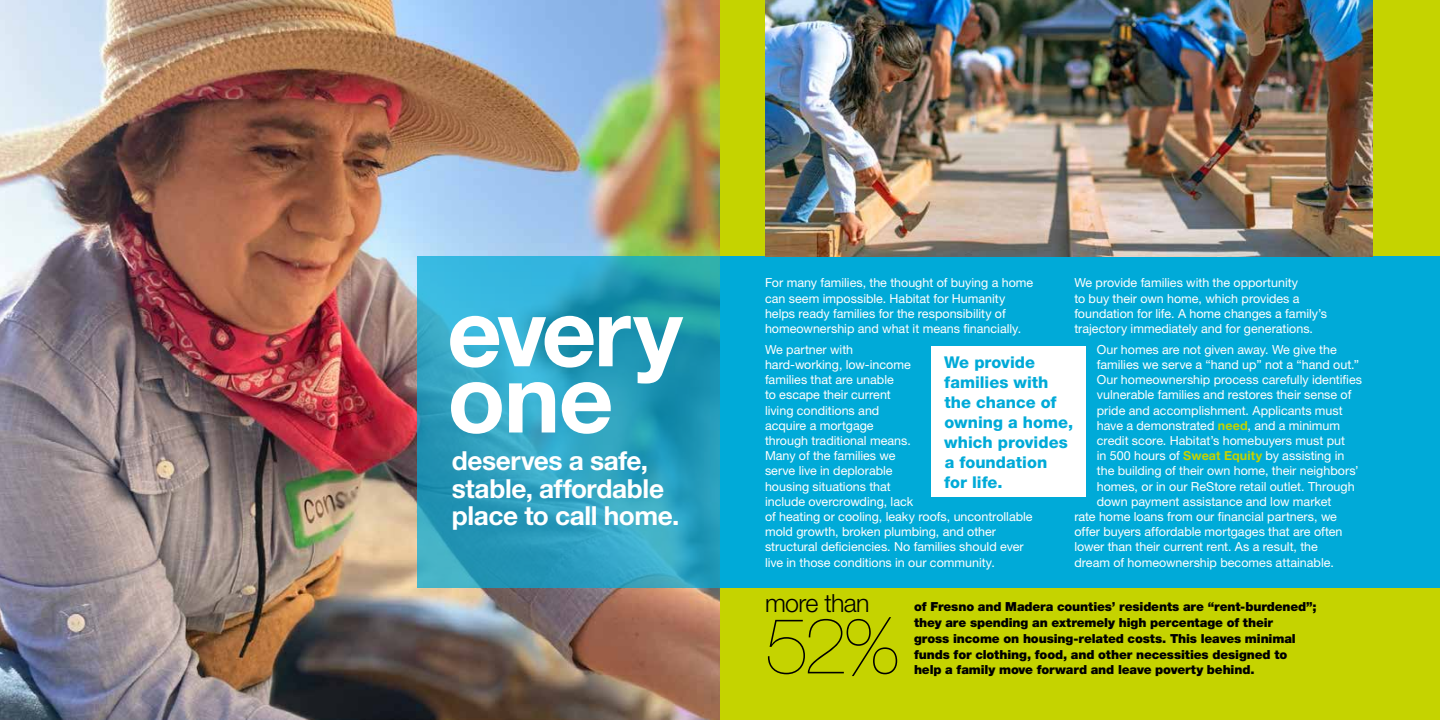
<style>
.page{position:relative;width:1440px;height:720px;background:#fff}
.page>*{position:absolute;margin:0;border:0;box-sizing:border-box;transform-origin:0 0}
.t1{font:700 95px "Helvetica Neue LT Pro";letter-spacing:-.02em;color:#fff}
.t2{font:200 78.75px "Helvetica Neue LT Pro";color:#000}
.t3{font:700 26.25px/27.5px "Helvetica Neue LT Pro";letter-spacing:-.015em;color:#fff}
.t4{font:300 25px "Helvetica Neue LT Pro";letter-spacing:-.025em;color:#000}
.t5{font:800 16.25px/20px "Helvetica Neue LT Pro";color:#00aad8}
.t6{font:12.5px/15.2px "Helvetica Neue LT Pro";color:#fff}
.t7{font:900 12.5px/15.8px "Helvetica Neue LT Pro";letter-spacing:-.01em;color:#000}
.s1{font-weight:700;color:#c5d300}
</style>
<div class="page">
<div style="left:720px;top:0;width:720px;height:720px;background:#c5d300"></div>
<img style="left:0;top:0;width:720px;height:720px">
<svg style="left:418px;top:256px;width:302px;height:331px"></svg>
<div style="left:720px;top:256px;width:720px;height:331px;background:#00aad8"></div>
<img style="left:765px;top:0;width:607px;height:256px">
<div style="left:931px;top:346px;width:155px;height:151px;background:#fff"></div>
<h1 class="t1" style="left:447px;top:274px;width:237px">every</h1>
<h1 class="t1" style="left:447px;top:340px;width:168px">one</h1>
<h3 class="t3" style="left:452px;top:446px;width:229px">deserves a safe, stable, affordable place to call home.</h3>
<p class="t6" style="left:1074px;top:275px;width:254px">We provide families with the opportunity<br>to buy their own home, which provides a foundation for life. A home changes a family’s trajectory immediately and for generations.</p>
<p class="t6" style="left:1097px;top:341px;width:241px">Our homes are not given away. We give the</p>
<p class="t6" style="left:1097px;top:357px;width:264px">families we serve a “hand up” not a “hand out.”</p>
<p class="t6" style="left:1097px;top:372px;width:267px">Our homeownership process carefully identifies</p>
<p class="t6" style="left:1097px;top:387px;width:256px">vulnerable families and restores their sense of</p>
<p class="t6" style="left:1097px;top:402px;width:247px">pride and accomplishment. Applicants must</p>
<p class="t6" style="left:1097px;top:417px;width:245px">have a demonstrated <span class="s1">need</span>, and a minimum</p>
<p class="t6" style="left:1097px;top:433px;width:250px">credit score. Habitat’s homebuyers must put</p>
<p class="t6" style="left:1097px;top:448px;width:249px">in 500 hours of <span class="s1">Sweat Equity</span> by assisting in</p>
<p class="t6" style="left:1097px;top:463px;width:263px">the building of their own home, their neighbors’</p>
<p class="t6" style="left:1097px;top:478px;width:259px">homes, or in our ReStore retail outlet. Through</p>
<p class="t6" style="left:1097px;top:493px;width:236px">down payment assistance and low market</p>
<p class="t6" style="left:1074px;top:509px;width:264px">rate home loans from our financial partners, we</p>
<p class="t6" style="left:1074px;top:524px;width:270px">offer buyers affordable mortgages that are often</p>
<p class="t6" style="left:1074px;top:539px;width:245px">lower than their current rent. As a result, the</p>
<p class="t6" style="left:1074px;top:554px;width:261px">dream of homeownership becomes attainable.</p>
<p class="t6" style="left:765px;top:275px;width:270px">For many families, the thought of buying a home can seem impossible. Habitat for Humanity helps ready families for the responsibility of homeownership and what it means financially.</p>
<p class="t6" style="left:765px;top:341px;width:269px">We partner with<br>hard‑working, low‑income<br>families that are unable<br>to escape their current<br>living conditions and<br>acquire a mortgage<br>through traditional means.<br>Many of the families we<br>serve live in deplorable<br>housing situations that<br>include overcrowding, lack<br>of heating or cooling, leaky roofs, uncontrollable mold growth, broken plumbing, and other structural deficiencies. No families should ever live in those conditions in our community.</p>
<h3 class="t5" style="left:944px;top:352px;width:131px">We provide families with the chance of owning a home, which provides a foundation for life.</h3>
<h3 class="t4" style="left:765px;top:588px;width:106px">more than</h3>
<h2 class="t2" style="left:765px;top:600px;width:135px">52%</h2>
<p class="t7" style="left:914px;top:599px;width:404px">of Fresno and Madera counties’ residents are “rent-burdened”; they are spending an extremely high percentage of their<br>gross income on housing‑related costs. This leaves minimal funds for clothing, food, and other necessities designed to help a family move forward and leave poverty behind.</p>
</div>
